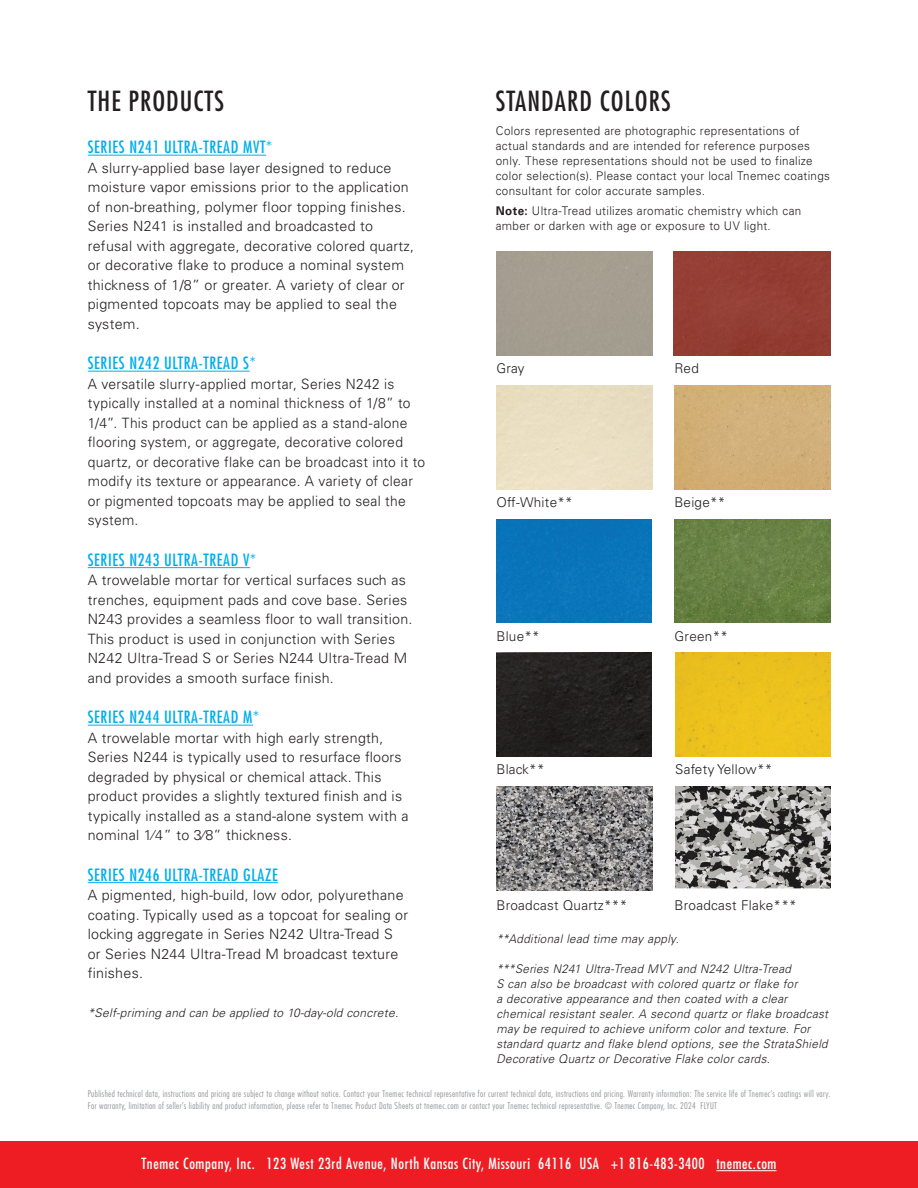
<style>
.page{position:relative;width:918px;height:1188px;background:#fff}
.page>*{position:absolute;margin:0;border:0;box-sizing:border-box;transform-origin:0 0}
.t1{font:condensed 27px "Futura Std";letter-spacing:.04em;color:#231f20}
.t2{font:condensed 16.5px "Futura Std";letter-spacing:.04em;color:#00aeef}
.t3{font:condensed 15px "Futura Std";letter-spacing:.04em;color:#fff}
.t4{font:300 14.25px/19.5px "Univers LT Std";letter-spacing:.02em;color:#231f20}
.t5{font:300 13.5px "Univers LT Std";letter-spacing:.02em;color:#231f20}
.t6{font:italic 300 12px/15px "Univers LT Std";letter-spacing:.03em;color:#231f20}
.t7{font:300 12px/15px "Univers LT Std";letter-spacing:.03em;color:#231f20}
.t8{font:300 condensed 9px/12px "Futura Std";letter-spacing:.04em;color:#939598}
.s1{font-weight:700}
</style>
<div class="page">
<div style="left:0;top:1142px;width:918px;height:46px;background:#ee1d23"></div>
<hr style="left:716px;top:1170px;width:61px;height:1px;background:#fff">
<hr style="left:88px;top:155px;width:178px;height:1px;background:#00aeef">
<hr style="left:88px;top:371px;width:162px;height:1px;background:#00aeef">
<hr style="left:88px;top:567px;width:162px;height:1px;background:#00aeef">
<hr style="left:88px;top:725px;width:165px;height:1px;background:#00aeef">
<hr style="left:88px;top:882px;width:190px;height:1px;background:#00aeef">
<div style="left:674px;top:252px;width:157px;height:104px;background:#943e34"></div>
<img style="left:496px;top:653px;width:156px;height:104px">
<div style="left:496px;top:519px;width:156px;height:104px;background:#0975ba"></div>
<img style="left:675px;top:386px;width:156px;height:103px">
<img style="left:675px;top:519px;width:156px;height:104px">
<div style="left:676px;top:653px;width:155px;height:104px;background:#ecc11d"></div>
<img style="left:496px;top:787px;width:157px;height:103px">
<img style="left:675px;top:787px;width:155px;height:102px">
<p class="t1" style="left:88px;top:85px;width:138px">THE PRODUCTS</p>
<p class="t2" style="left:88px;top:138px;width:186px">SERIES N241 ULTRA-TREAD MVT*</p>
<p class="t4" style="left:88px;top:158px;width:305px">A slurry-applied base layer designed to reduce</p>
<p class="t4" style="left:88px;top:178px;width:328px">moisture vapor emissions prior to the application of non-breathing, polymer floor topping finishes.<br>Series N241 is installed and broadcasted to refusal with aggregate, decorative colored quartz, or decorative flake to produce a nominal system thickness of 1/8” or greater. A variety of clear or pigmented topcoats may be applied to seal the</p>
<p class="t4" style="left:88px;top:314px;width:54px">system.</p>
<p class="t2" style="left:88px;top:354px;width:169px">SERIES N242 ULTRA-TREAD S*</p>
<p class="t4" style="left:88px;top:374px;width:324px">A versatile slurry-applied mortar, Series N242 is typically installed at a nominal thickness of 1/8” to 1/4”. This product can be applied as a stand-alone flooring system, or aggregate, decorative colored</p>
<p class="t4" style="left:88px;top:452px;width:339px">quartz, or decorative flake can be broadcast into it to modify its texture or appearance. A variety of clear or pigmented topcoats may be applied to seal the system.</p>
<p class="t2" style="left:88px;top:550px;width:170px">SERIES N243 ULTRA-TREAD V*</p>
<p class="t4" style="left:88px;top:571px;width:326px">A trowelable mortar for vertical surfaces such as trenches, equipment pads and cove base. Series N243 provides a seamless floor to wall transition.<br>This product is used in conjunction with Series N242 Ultra-Tread S or Series N244 Ultra-Tread M and provides a smooth surface finish.</p>
<p class="t2" style="left:88px;top:708px;width:173px">SERIES N244 ULTRA-TREAD M*</p>
<p class="t4" style="left:88px;top:728px;width:322px">A trowelable mortar with high early strength, Series N244 is typically used to resurface floors degraded by physical or chemical attack. This product provides a slightly textured finish and is typically installed as a stand-alone system with a nominal 1⁄4” to 3⁄8” thickness.</p>
<p class="t2" style="left:88px;top:865px;width:192px">SERIES N246 ULTRA-TREAD GLAZE</p>
<p class="t4" style="left:88px;top:886px;width:322px">A pigmented, high-build, low odor, polyurethane coating. Typically used as a topcoat for sealing or locking aggregate in Series N242 Ultra-Tread S or Series N244 Ultra-Tread M broadcast texture finishes.</p>
<p class="t6" style="left:88px;top:1006px;width:312px">*Self-priming and can be applied to 10-day-old concrete.</p>
<p class="t1" style="left:496px;top:85px;width:176px">STANDARD COLORS</p>
<p class="t7" style="left:496px;top:123px;width:336px">Colors represented are photographic representations of actual standards and are intended for reference purposes only. These representations should not be used to finalize color selection(s). Please contact your local Tnemec coatings consultant for color accurate samples.</p>
<p class="t7" style="left:496px;top:203px;width:307px"><span class="s1">Note:</span> Ultra-Tread utilizes aromatic chemistry which can amber or darken with age or exposure to UV light.</p>
<p class="t5" style="left:496px;top:360px;width:30px">Gray</p>
<p class="t5" style="left:675px;top:360px;width:26px">Red</p>
<p class="t5" style="left:496px;top:494px;width:78px">Off-White**</p>
<p class="t5" style="left:675px;top:494px;width:52px">Beige**</p>
<p class="t5" style="left:496px;top:628px;width:45px">Blue**</p>
<p class="t5" style="left:675px;top:628px;width:55px">Green**</p>
<p class="t5" style="left:496px;top:761px;width:50px">Black**</p>
<p class="t5" style="left:675px;top:761px;width:99px">Safety Yellow**</p>
<p class="t5" style="left:496px;top:897px;width:132px">Broadcast Quartz***</p>
<p class="t5" style="left:675px;top:897px;width:124px">Broadcast Flake***</p>
<p class="t6" style="left:496px;top:931px;width:184px">**Additional lead time may apply.</p>
<p class="t6" style="left:496px;top:961px;width:333px">***Series N241 Ultra-Tread MVT and N242 Ultra-Tread<br>S can also be broadcast with colored quartz or flake for<br>a decorative appearance and then coated with a clear chemical resistant sealer. A second quartz or flake broadcast may be required to achieve uniform color and texture. For standard quartz and flake blend options, see the StrataShield Decorative Quartz or Decorative Flake color cards.</p>
<p class="t8" style="left:88px;top:1088px;width:744px">Published technical data, instructions and pricing are subject to change without notice. Contact your Tnemec technical representative for current technical data, instructions and pricing. Warranty information: The service life of Tnemec’s coatings will vary.<br>For warranty, limitation of seller’s liability and product information, please refer to Tnemec Product Data Sheets at tnemec.com or contact your Tnemec technical representative. © Tnemec Company, Inc. 2024 FLYUT</p>
<p class="t3" style="left:141px;top:1155px;width:637px">Tnemec Company, Inc. 123 West 23rd Avenue, North Kansas City, Missouri 64116 USA +1 816-483-3400 tnemec.com</p>
</div>
